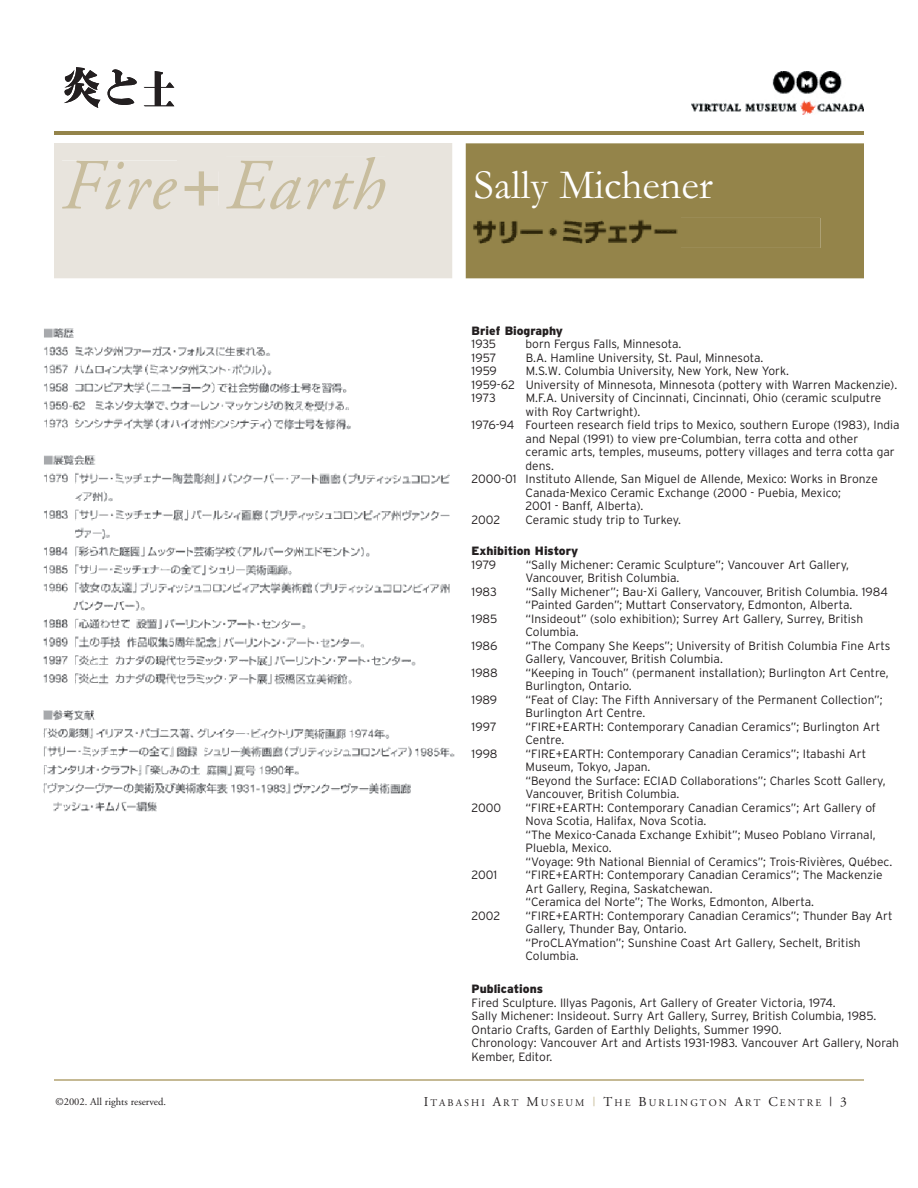
<style>
.page{position:relative;width:918px;height:1188px;background:#fff}
.page>*{position:absolute;margin:0;border:0;box-sizing:border-box;transform-origin:0 0}
.t1{font:italic 72px "Adobe Garamond";letter-spacing:.025em;color:#c8bd9e}
.t2{font:42px "Garamond";color:#fff}
.t3{font:300 12px/13.5px "Interstate";color:#231f20}
.t4{font:900 12px "Interstate";color:#231f20}
.t5{font:10.5px "Adobe Garamond";color:#231f20}
.t6{font:10.2px "Adobe Garamond";letter-spacing:.205em;color:#231f20}
.s1{font-family:"Interstate";font-weight:300;font-style:normal}
.s2{font-size:13.5px}
.s3{font-size:13.5px;color:#c5b994}
</style>
<div class="page">
<div style="left:466px;top:143px;width:398px;height:135px;background:#94844a"></div>
<div style="left:54px;top:143px;width:398px;height:135px;background:#e8e4dd"></div>
<hr style="left:54px;top:131px;width:810px;height:4px;background:#94844a">
<hr style="left:54px;top:1079px;width:810px;height:2px;background:#c5b994">
<img style="left:692px;top:72px;width:172px;height:42px">
<div style="left:62px;top:161px;width:115px;height:48px;background:#e8e4dd"></div>
<div style="left:185px;top:171px;width:33px;height:35px;background:#e8e4dd"></div>
<div style="left:226px;top:157px;width:159px;height:52px;background:#e8e4dd"></div>
<img style="left:43px;top:328px;width:412px;height:484px">
<svg style="left:64px;top:67px;width:110px;height:41px"></svg>
<div style="left:471px;top:218px;width:349px;height:30px;background:#94844a"></div>
<img style="left:471px;top:218px;width:210px;height:29px">
<h1 class="t1" style="left:59px;top:157px;width:325px">Fire<span class="s1">+</span>Earth</h1>
<h2 class="t2" style="left:474px;top:170px;width:240px">Sally Michener</h2>
<p class="t5" style="left:56px;top:1098px;width:112px">©2002. All rights reserved.</p>
<p class="t4" style="left:472px;top:326px;width:93px">Brief Biography</p>
<p class="t3" style="left:472px;top:338px;width:26px">1935</p>
<p class="t3" style="left:526px;top:338px;width:157px">born Fergus Falls, Minnesota.</p>
<p class="t3" style="left:472px;top:352px;width:26px">1957</p>
<p class="t3" style="left:526px;top:352px;width:239px">B.A. Hamline University, St. Paul, Minnesota.</p>
<p class="t3" style="left:472px;top:365px;width:27px">1959</p>
<p class="t3" style="left:472px;top:365px;width:427px;text-indent:54px">M.S.W. Columbia University, New York, New York.<br>1959-62 University of Minnesota, Minnesota (pottery with Warren Mackenzie).<br>1973</p>
<p class="t3" style="left:526px;top:392px;width:357px">M.F.A. University of Cincinnati, Cincinnati, Ohio (ceramic sculputre</p>
<p class="t3" style="left:526px;top:406px;width:116px">with Roy Cartwright).</p>
<p class="t3" style="left:472px;top:419px;width:430px">1976-94 Fourteen research field trips to Mexico, southern Europe (1983), India</p>
<p class="t3" style="left:526px;top:433px;width:334px">and Nepal (1991) to view pre-Columbian, terra cotta and other</p>
<p class="t3" style="left:526px;top:446px;width:371px">ceramic arts, temples, museums, pottery villages and terra cotta gar</p>
<p class="t3" style="left:526px;top:460px;width:30px">dens.</p>
<p class="t3" style="left:472px;top:473px;width:408px">2000-01 Instituto Allende, San Miguel de Allende, Mexico: Works in Bronze</p>
<p class="t3" style="left:526px;top:487px;width:317px">Canada-Mexico Ceramic Exchange (2000 - Puebia, Mexico;</p>
<p class="t3" style="left:526px;top:500px;width:119px">2001 - Banff, Alberta).</p>
<p class="t3" style="left:472px;top:514px;width:30px">2002</p>
<p class="t3" style="left:526px;top:514px;width:157px">Ceramic study trip to Turkey.</p>
<p class="t4" style="left:472px;top:547px;width:108px">Exhibition History</p>
<p class="t3" style="left:472px;top:559px;width:26px">1979</p>
<p class="t3" style="left:526px;top:559px;width:325px">“Sally Michener: Ceramic Sculpture”; Vancouver Art Gallery,<br>Vancouver, British Columbia.</p>
<p class="t3" style="left:472px;top:586px;width:27px">1983</p>
<p class="t3" style="left:526px;top:586px;width:364px">“Sally Michener”; Bau-Xi Gallery, Vancouver, British Columbia. 1984 “Painted Garden”; Muttart Conservatory, Edmonton, Alberta.</p>
<p class="t3" style="left:472px;top:613px;width:27px">1985</p>
<p class="t3" style="left:526px;top:613px;width:339px">“Insideout” (solo exhibition); Surrey Art Gallery, Surrey, British<br>Columbia.</p>
<p class="t3" style="left:472px;top:640px;width:27px">1986</p>
<p class="t3" style="left:526px;top:640px;width:366px">“The Company She Keeps”; University of British Columbia Fine Arts<br>Gallery, Vancouver, British Columbia.</p>
<p class="t3" style="left:472px;top:667px;width:28px">1988</p>
<p class="t3" style="left:526px;top:667px;width:365px">“Keeping in Touch” (permanent installation); Burlington Art Centre,<br>Burlington, Ontario.</p>
<p class="t3" style="left:472px;top:694px;width:27px">1989</p>
<p class="t3" style="left:526px;top:694px;width:359px">“Feat of Clay: The Fifth Anniversary of the Permanent Collection”;<br>Burlington Art Centre.</p>
<p class="t3" style="left:472px;top:721px;width:27px">1997</p>
<p class="t3" style="left:526px;top:721px;width:356px">“FIRE+EARTH: Contemporary Canadian Ceramics”; Burlington Art<br>Centre.</p>
<p class="t3" style="left:472px;top:748px;width:27px">1998</p>
<p class="t3" style="left:526px;top:748px;width:362px">“FIRE+EARTH: Contemporary Canadian Ceramics”; Itabashi Art Museum, Tokyo, Japan.<br>“Beyond the Surface: ECIAD Collaborations”; Charles Scott Gallery, Vancouver, British Columbia.</p>
<p class="t3" style="left:472px;top:802px;width:31px">2000</p>
<p class="t3" style="left:526px;top:802px;width:368px">“FIRE+EARTH: Contemporary Canadian Ceramics”; Art Gallery of Nova Scotia, Halifax, Nova Scotia.<br>“The Mexico-Canada Exchange Exhibit”; Museo Poblano Virranal, Pluebla, Mexico.<br>“Voyage: 9th National Biennial of Ceramics”; Trois-Rivières, Québec.</p>
<p class="t3" style="left:472px;top:869px;width:27px">2001</p>
<p class="t3" style="left:526px;top:869px;width:359px">“FIRE+EARTH: Contemporary Canadian Ceramics”; The Mackenzie<br>Art Gallery, Regina, Saskatchewan.<br>“Ceramica del Norte”; The Works, Edmonton, Alberta.</p>
<p class="t3" style="left:472px;top:910px;width:30px">2002</p>
<p class="t3" style="left:526px;top:910px;width:369px">“FIRE+EARTH: Contemporary Canadian Ceramics”; Thunder Bay Art Gallery, Thunder Bay, Ontario.<br>“ProCLAYmation”; Sunshine Coast Art Gallery, Sechelt, British Columbia.</p>
<p class="t4" style="left:472px;top:985px;width:73px">Publications</p>
<p class="t3" style="left:472px;top:997px;width:429px">Fired Sculpture. Illyas Pagonis, Art Gallery of Greater Victoria, 1974.<br>Sally Michener: Insideout. Surry Art Gallery, Surrey, British Columbia, 1985.<br>Ontario Crafts, Garden of Earthly Delights, Summer 1990.<br>Chronology: Vancouver Art and Artists 1931-1983. Vancouver Art Gallery, Norah Kember, Editor.</p>
<p class="t6" style="left:424px;top:1098px;width:425px"><span class="s2">I</span>TABASHI <span class="s2">A</span>RT <span class="s2">M</span>USEUM <span class="s3">|</span> <span class="s2">T</span>HE <span class="s2">B</span>URLINGTON <span class="s2">A</span>RT <span class="s2">C</span>ENTRE <span class="s2">| 3</span></p>
</div>
